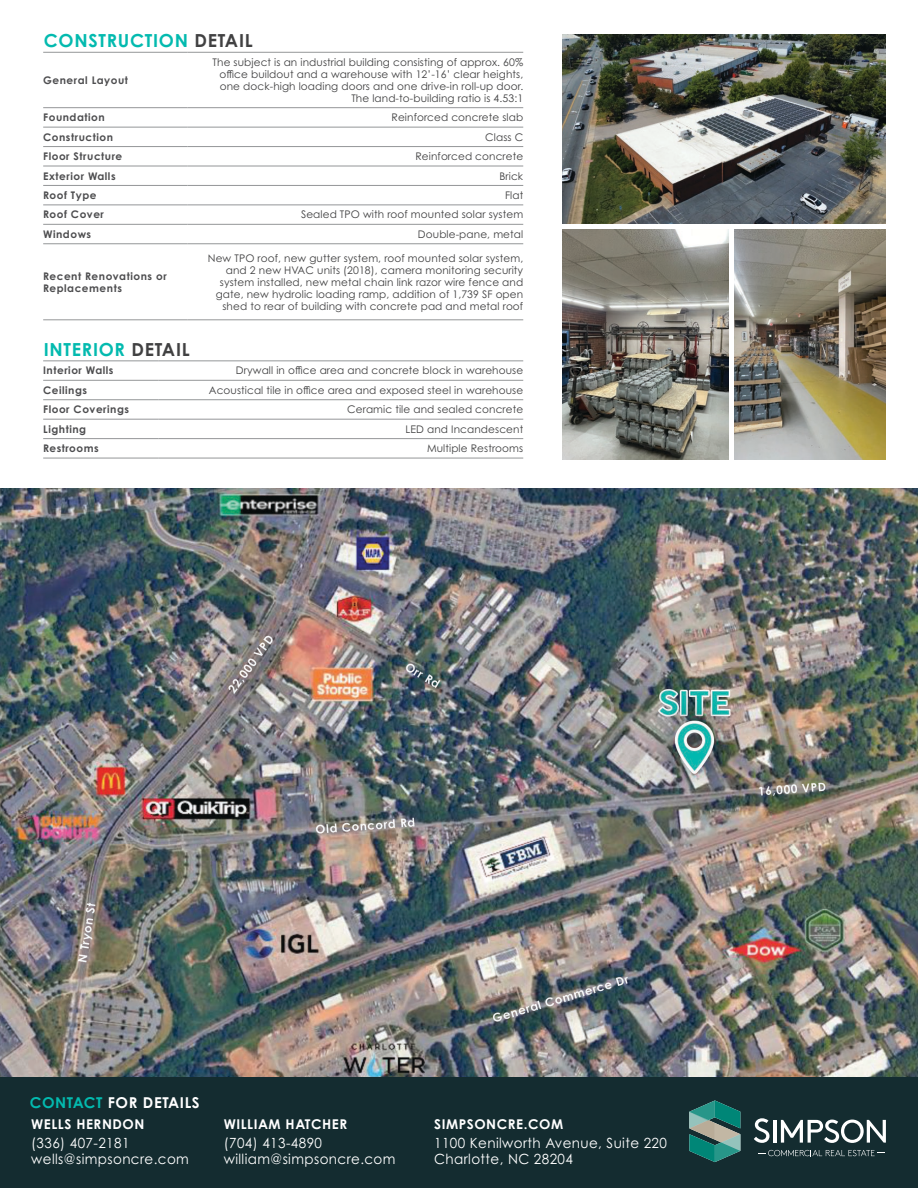
<style>
.page{position:relative;width:918px;height:1188px;background:#fff}
.page>*{position:absolute;margin:0;border:0;box-sizing:border-box;transform-origin:0 0}
.t1{font:700 18px "Century Gothic Pro";letter-spacing:.04em;color:#03baaf}
.t2{font:700 15px "Century Gothic Pro";letter-spacing:.04em;color:#fff}
.t3{font:14.1px "Century Gothic Pro";letter-spacing:.03em;color:#fff;scale:.96 1}
.t4{font:700 13.5px "Century Gothic Pro";letter-spacing:.04em;color:#fff}
.t5{font:10.5px/12px "Century Gothic Pro";letter-spacing:.01em;color:#414142;text-align:right}
.t6{font:700 10.5px/12px "Century Gothic Pro";letter-spacing:.05em;color:#4d4d4f}
.s1{color:#414142}
.s2{color:#03baaf}
</style>
<div class="page">
<img style="left:734px;top:229px;width:152px;height:230px">
<img style="left:563px;top:229px;width:165px;height:230px">
<img style="left:0;top:488px;width:918px;height:590px">
<div style="left:0;top:1078px;width:918px;height:110px;background:#142c30"></div>
<svg style="left:689px;top:1100px;width:51px;height:62px"></svg>
<svg style="left:754px;top:1118px;width:16px;height:25px"></svg>
<hr style="left:773px;top:1120px;width:3px;height:23px;background:#fff">
<svg style="left:781px;top:1120px;width:105px;height:23px"></svg>
<svg style="left:758px;top:1150px;width:127px;height:6px"></svg>
<img style="left:563px;top:34px;width:323px;height:190px">
<hr style="left:43px;top:127px;width:144px;height:1px;background:#949698">
<hr style="left:187px;top:127px;width:336px;height:1px;background:#949698">
<hr style="left:43px;top:146px;width:144px;height:1px;background:#949698">
<hr style="left:187px;top:146px;width:336px;height:1px;background:#949698">
<hr style="left:43px;top:166px;width:144px;height:1px;background:#949698">
<hr style="left:187px;top:166px;width:336px;height:1px;background:#949698">
<hr style="left:43px;top:185px;width:144px;height:1px;background:#949698">
<hr style="left:187px;top:185px;width:336px;height:1px;background:#949698">
<hr style="left:43px;top:205px;width:144px;height:1px;background:#949698">
<hr style="left:187px;top:205px;width:336px;height:1px;background:#949698">
<hr style="left:43px;top:224px;width:144px;height:1px;background:#949698">
<hr style="left:187px;top:224px;width:336px;height:1px;background:#949698">
<hr style="left:43px;top:243px;width:144px;height:1px;background:#949698">
<hr style="left:187px;top:243px;width:336px;height:1px;background:#949698">
<hr style="left:43px;top:319px;width:144px;height:1px;background:#949698">
<hr style="left:187px;top:319px;width:336px;height:1px;background:#949698">
<hr style="left:43px;top:52px;width:144px;height:1px;background:#949698">
<hr style="left:187px;top:52px;width:336px;height:1px;background:#949698">
<hr style="left:43px;top:107px;width:144px;height:1px;background:#949698">
<hr style="left:187px;top:107px;width:336px;height:1px;background:#949698">
<hr style="left:43px;top:399px;width:115px;height:1px;background:#949698">
<hr style="left:158px;top:399px;width:365px;height:1px;background:#949698">
<hr style="left:43px;top:419px;width:115px;height:1px;background:#949698">
<hr style="left:158px;top:419px;width:365px;height:1px;background:#949698">
<hr style="left:43px;top:438px;width:115px;height:1px;background:#949698">
<hr style="left:158px;top:438px;width:365px;height:1px;background:#949698">
<hr style="left:43px;top:458px;width:115px;height:1px;background:#949698">
<hr style="left:158px;top:458px;width:365px;height:1px;background:#949698">
<hr style="left:43px;top:360px;width:115px;height:1px;background:#949698">
<hr style="left:158px;top:360px;width:365px;height:1px;background:#949698">
<hr style="left:43px;top:380px;width:115px;height:1px;background:#949698">
<hr style="left:158px;top:380px;width:365px;height:1px;background:#949698">
<p class="t1" style="left:44px;top:30px;width:210px">CONSTRUCTION <span class="s1">DETAIL</span></p>
<p class="t6" style="left:43px;top:74px;width:86px">General Layout</p>
<p class="t5" style="left:213px;top:56px;width:312px">The subject is an industrial building consisting of approx. 60% office buildout and a warehouse with 12’-16’ clear heights,</p>
<p class="t5" style="left:220px;top:80px;width:305px">one dock-high loading doors and one drive-in roll-up door.</p>
<p class="t5" style="left:351px;top:92px;width:173px">The land-to-building ratio is 4.53:1</p>
<p class="t6" style="left:43px;top:111px;width:63px">Foundation</p>
<p class="t5" style="left:392px;top:111px;width:133px">Reinforced concrete slab</p>
<p class="t6" style="left:43px;top:131px;width:71px">Construction</p>
<p class="t5" style="left:485px;top:131px;width:40px">Class C</p>
<p class="t6" style="left:43px;top:150px;width:81px">Floor Structure</p>
<p class="t5" style="left:415px;top:150px;width:109px">Reinforced concrete</p>
<p class="t6" style="left:43px;top:170px;width:74px">Exterior Walls</p>
<p class="t5" style="left:499px;top:170px;width:25px">Brick</p>
<p class="t6" style="left:43px;top:189px;width:55px">Roof Type</p>
<p class="t5" style="left:505px;top:189px;width:20px">Flat</p>
<p class="t6" style="left:43px;top:209px;width:62px">Roof Cover</p>
<p class="t5" style="left:301px;top:209px;width:224px">Sealed TPO with roof mounted solar system</p>
<p class="t6" style="left:43px;top:228px;width:50px">Windows</p>
<p class="t5" style="left:418px;top:228px;width:107px">Double-pane, metal</p>
<p class="t6" style="left:43px;top:270px;width:125px">Recent Renovations or<br>Replacements</p>
<p class="t5" style="left:208px;top:252px;width:317px">New TPO roof, new gutter system, roof mounted solar system, and 2 new HVAC units (2018), camera monitoring security</p>
<p class="t5" style="left:220px;top:276px;width:305px">system installed, new metal chain link razor wire fence and</p>
<p class="t5" style="left:216px;top:288px;width:309px">gate, new hydrolic loading ramp, addition of 1,739 SF open</p>
<p class="t5" style="left:222px;top:300px;width:302px">shed to rear of building with concrete pad and metal roof</p>
<p class="t1" style="left:44px;top:338px;width:147px">INTERIOR <span class="s1">DETAIL</span></p>
<p class="t6" style="left:43px;top:364px;width:72px">Interior Walls</p>
<p class="t5" style="left:236px;top:365px;width:289px">Drywall in office area and concrete block in warehouse</p>
<p class="t6" style="left:43px;top:384px;width:45px">Ceilings</p>
<p class="t5" style="left:209px;top:384px;width:316px">Acoustical tile in office area and exposed steel in warehouse</p>
<p class="t6" style="left:43px;top:403px;width:87px">Floor Coverings</p>
<p class="t5" style="left:347px;top:403px;width:178px">Ceramic tile and sealed concrete</p>
<p class="t6" style="left:43px;top:423px;width:44px">Lighting</p>
<p class="t5" style="left:406px;top:423px;width:119px">LED and Incandescent</p>
<p class="t6" style="left:43px;top:442px;width:57px">Restrooms</p>
<p class="t5" style="left:427px;top:442px;width:98px">Multiple Restrooms</p>
<p class="t2" style="left:30px;top:1094px;width:172px"><span class="s2">CONTACT</span> FOR DETAILS</p>
<p class="t4" style="left:31px;top:1116px;width:115px">WELLS HERNDON</p>
<p class="t3" style="left:31px;top:1134px;width:104px">(336) 407-2181</p>
<p class="t3" style="left:31px;top:1150px;width:166px">wells@simpsoncre.com</p>
<p class="t4" style="left:224px;top:1116px;width:125px">WILLIAM HATCHER</p>
<p class="t3" style="left:224px;top:1134px;width:104px">(704) 413-4890</p>
<p class="t3" style="left:224px;top:1150px;width:180px">william@simpsoncre.com</p>
<p class="t4" style="left:434px;top:1116px;width:131px">SIMPSONCRE.COM</p>
<p class="t3" style="left:434px;top:1134px;width:244px">1100 Kenilworth Avenue, Suite 220</p>
<p class="t3" style="left:434px;top:1150px;width:146px">Charlotte, NC 28204</p>
</div>
